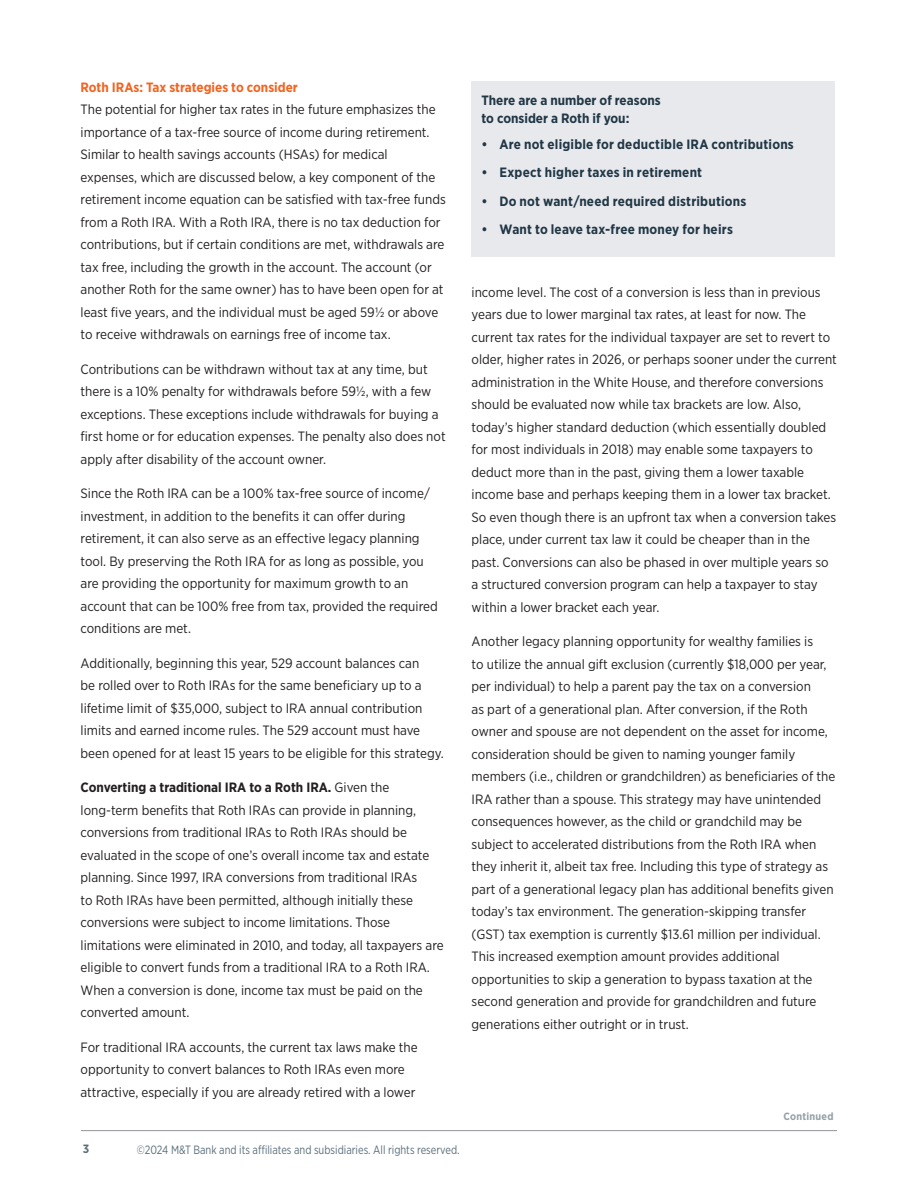
<style>
.page{position:relative;width:918px;height:1188px;background:#fff}
.page>*{position:absolute;margin:0;border:0;box-sizing:border-box;transform-origin:0 0}
.Body{font:13.5px/22.5px "Gotham Narrow";color:#231f20}
.Keypoints{font:700 13.5px "Gotham Narrow";letter-spacing:.015em;color:#203746}
.Subhead{font:700 13.5px/18px "Gotham Narrow";color:#203746}
.Subhead-2{font:700 13.5px "Gotham Narrow";color:#f36421}
.t1{font:12px "Gotham Narrow";color:#5b6f7b;scale:.9 1}
.t2{font:700 12px "Gotham Narrow";color:#5b6f7b}
.t3{font:700 10.5px "Gotham Narrow";letter-spacing:.025em;color:#94a0a9}
.s1{font-weight:700}
</style>
<div class="page">
<hr style="left:81px;top:1130px;width:756px;height:1px;background:#939598">
<div style="left:472px;top:81px;width:363px;height:175px;background:#e8e9ec"></div>
<p class="Subhead-2" style="left:81px;top:78px;width:219px">Roth IRAs: Tax strategies to consider</p>
<p class="Body" style="left:81px;top:98px;width:367px">The potential for higher tax rates in the future emphasizes the importance of a tax-free source of income during retirement.<br>Similar to health savings accounts (HSAs) for medical expenses, which are discussed below, a key component of the retirement income equation can be satisfied with tax-free funds from a Roth IRA. With a Roth IRA, there is no tax deduction for contributions, but if certain conditions are met, withdrawals are tax free, including the growth in the account. The account (or another Roth for the same owner) has to have been open for at least five years, and the individual must be aged 59½ or above to receive withdrawals on earnings free of income tax.</p>
<p class="Body" style="left:81px;top:358px;width:367px">Contributions can be withdrawn without tax at any time, but there is a 10% penalty for withdrawals before 59½, with a few exceptions. These exceptions include withdrawals for buying a first home or for education expenses. The penalty also does not apply after disability of the account owner.</p>
<p class="Body" style="left:81px;top:482px;width:359px">Since the Roth IRA can be a 100% tax-free source of income/ investment, in addition to the benefits it can offer during retirement, it can also serve as an effective legacy planning tool. By preserving the Roth IRA for as long as possible, you are providing the opportunity for maximum growth to an account that can be 100% free from tax, provided the required conditions are met.</p>
<p class="Body" style="left:81px;top:652px;width:365px">Additionally, beginning this year, 529 account balances can<br>be rolled over to Roth IRAs for the same beneficiary up to a lifetime limit of $35,000, subject to IRA annual contribution limits and earned income rules. The 529 account must have been opened for at least 15 years to be eligible for this strategy.</p>
<p class="Body" style="left:81px;top:776px;width:365px"><span class="s1">Converting a traditional IRA to a Roth IRA.</span> Given the long-term benefits that Roth IRAs can provide in planning, conversions from traditional IRAs to Roth IRAs should be evaluated in the scope of one’s overall income tax and estate planning. Since 1997, IRA conversions from traditional IRAs<br>to Roth IRAs have been permitted, although initially these conversions were subject to income limitations. Those limitations were eliminated in 2010, and today, all taxpayers are eligible to convert funds from a traditional IRA to a Roth IRA.<br>When a conversion is done, income tax must be paid on the converted amount.</p>
<p class="Body" style="left:81px;top:1036px;width:339px">For traditional IRA accounts, the current tax laws make the opportunity to convert balances to Roth IRAs even more attractive, especially if you are already retired with a lower</p>
<p class="t2" style="left:83px;top:1142px;width:8px">3</p>
<p class="t1" style="left:137px;top:1142px;width:360px">©2024 M&amp;T Bank and its affiliates and subsidiaries. All rights reserved.</p>
<p class="Subhead" style="left:482px;top:91px;width:181px">There are a number of reasons to consider a Roth if you:</p>
<p class="Keypoints" style="left:482px;top:135px;width:314px">• Are not eligible for deductible IRA contributions</p>
<p class="Keypoints" style="left:482px;top:164px;width:222px">• Expect higher taxes in retirement</p>
<p class="Keypoints" style="left:482px;top:192px;width:266px">• Do not want/need required distributions</p>
<p class="Keypoints" style="left:482px;top:221px;width:253px">• Want to leave tax-free money for heirs</p>
<p class="Body" style="left:472px;top:280px;width:367px">income level. The cost of a conversion is less than in previous years due to lower marginal tax rates, at least for now. The current tax rates for the individual taxpayer are set to revert to older, higher rates in 2026, or perhaps sooner under the current administration in the White House, and therefore conversions should be evaluated now while tax brackets are low. Also, today’s higher standard deduction (which essentially doubled for most individuals in 2018) may enable some taxpayers to deduct more than in the past, giving them a lower taxable income base and perhaps keeping them in a lower tax bracket.<br>So even though there is an upfront tax when a conversion takes place, under current tax law it could be cheaper than in the past. Conversions can also be phased in over multiple years so a structured conversion program can help a taxpayer to stay within a lower bracket each year.</p>
<p class="Body" style="left:472px;top:630px;width:365px">Another legacy planning opportunity for wealthy families is<br>to utilize the annual gift exclusion (currently $18,000 per year, per individual) to help a parent pay the tax on a conversion<br>as part of a generational plan. After conversion, if the Roth owner and spouse are not dependent on the asset for income, consideration should be given to naming younger family members (i.e., children or grandchildren) as beneficiaries of the IRA rather than a spouse. This strategy may have unintended consequences however, as the child or grandchild may be subject to accelerated distributions from the Roth IRA when they inherit it, albeit tax free. Including this type of strategy as part of a generational legacy plan has additional benefits given today’s tax environment. The generation-skipping transfer (GST) tax exemption is currently $13.61 million per individual.<br>This increased exemption amount provides additional opportunities to skip a generation to bypass taxation at the second generation and provide for grandchildren and future generations either outright or in trust.</p>
<p class="t3" style="left:783px;top:1110px;width:52px">Continued</p>
</div>
